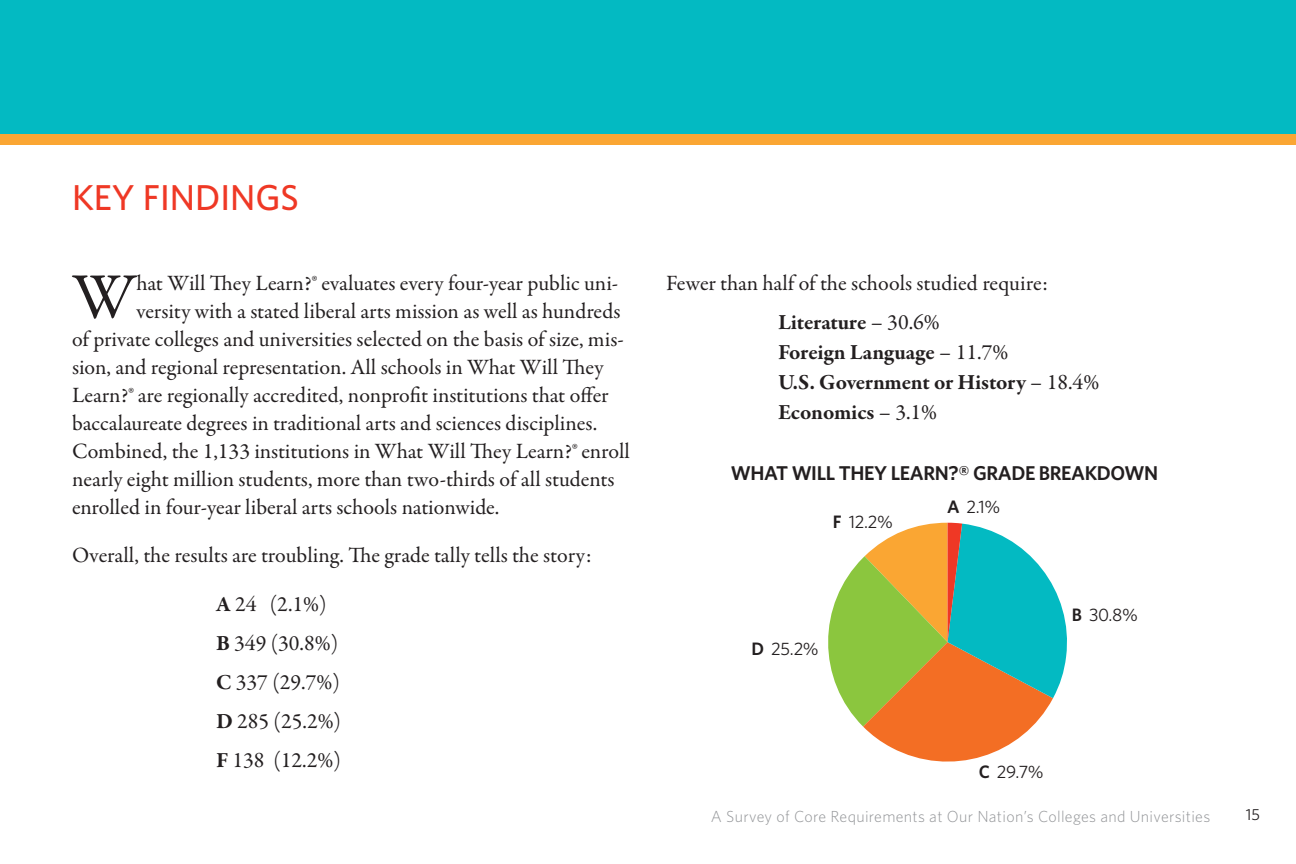
<style>
.page{position:relative;width:1296px;height:864px;background:#fff}
.page>*{position:absolute;margin:0;border:0;box-sizing:border-box;transform-origin:0 0}
.Normal__Web{font:65.2px "Garamond Premr Pro";color:#231f20}
.t1{font:500 36px "Whitney";color:#ef3825}
.Normal__Web-2{font:22px "Garamond Premr Pro";color:#231f20}
.t2{font:700 22px "Garamond Premr Pro";letter-spacing:-.01em;color:#231f20}
.t3{font:600 20px "Whitney";letter-spacing:-.02em;color:#231f20}
.t4{font:18px "Whitney";letter-spacing:-.02em;color:#231f20}
.t5{font:300 16px "Whitney";letter-spacing:.02em;color:#939598}
.t6{font:16px "Whitney";color:#231f20}
.s1{font-weight:700}
.s2{font-weight:400}
.s3{font-weight:600}
</style>
<div class="page">
<div style="left:0;top:0;width:1296px;height:144px;background:#03bac2"></div>
<div style="left:0;top:134px;width:1296px;height:10px;background:#faa633"></div>
<svg style="left:828px;top:523px;width:239px;height:239px"></svg>
<p class="t1" style="left:72px;top:176px;width:229px">KEY FINDINGS</p>
<p class="Normal__Web" style="left:72px;top:258px;width:66px">W</p>
<p class="Normal__Web-2" style="left:136px;top:269px;width:483px">hat Will They Learn?® evaluates every four-year public uni-</p>
<p class="Normal__Web-2" style="left:136px;top:297px;width:486px">versity with a stated liberal arts mission as well as hundreds</p>
<p class="Normal__Web-2" style="left:72px;top:325px;width:553px">of private colleges and universities selected on the basis of size, mis-</p>
<p class="Normal__Web-2" style="left:72px;top:353px;width:533px">sion, and regional representation. All schools in What Will They</p>
<p class="Normal__Web-2" style="left:72px;top:381px;width:538px">Learn?® are regionally accredited, nonprofit institutions that offer</p>
<p class="Normal__Web-2" style="left:72px;top:409px;width:527px">baccalaureate degrees in traditional arts and sciences disciplines.</p>
<p class="Normal__Web-2" style="left:72px;top:437px;width:559px">Combined, the 1,133 institutions in What Will They Learn?® enroll</p>
<p class="Normal__Web-2" style="left:72px;top:465px;width:544px">nearly eight million students, more than two-thirds of all students</p>
<p class="Normal__Web-2" style="left:72px;top:493px;width:429px">enrolled in four-year liberal arts schools nationwide.</p>
<p class="Normal__Web-2" style="left:72px;top:541px;width:521px">Overall, the results are troubling. The grade tally tells the story:</p>
<p class="Normal__Web-2" style="left:216px;top:590px;width:112px"><span class="s1">A</span> 24 (2.1%)</p>
<p class="Normal__Web-2" style="left:216px;top:629px;width:124px"><span class="s1">B</span> 349 (30.8%)</p>
<p class="Normal__Web-2" style="left:216px;top:668px;width:125px"><span class="s1">C</span> 337 (29.7%)</p>
<p class="Normal__Web-2" style="left:216px;top:707px;width:127px"><span class="s1">D</span> 285 (25.2%)</p>
<p class="Normal__Web-2" style="left:216px;top:746px;width:126px"><span class="s1">F</span> 138 (12.2%)</p>
<p class="Normal__Web-2" style="left:666px;top:269px;width:383px">Fewer than half of the schools studied require:</p>
<p class="t2" style="left:778px;top:308px;width:163px">Literature <span class="s2">– 30.6%</span></p>
<p class="t2" style="left:778px;top:338px;width:232px">Foreign Language <span class="s2">– 11.7%</span></p>
<p class="t2" style="left:778px;top:368px;width:323px">U.S. Government or History <span class="s2">– 18.4%</span></p>
<p class="t2" style="left:778px;top:398px;width:161px">Economics <span class="s2">– 3.1%</span></p>
<p class="t3" style="left:731px;top:461px;width:429px">WHAT WILL THEY LEARN?® GRADE BREAKDOWN</p>
<p class="t4" style="left:833px;top:512px;width:62px"><span class="s3">F</span> 12.2%</p>
<p class="t4" style="left:752px;top:638px;width:69px"><span class="s3">D</span> 25.2%</p>
<p class="t4" style="left:947px;top:496px;width:55px"><span class="s3">A</span> 2.1%</p>
<p class="t4" style="left:1072px;top:604px;width:68px"><span class="s3">B</span> 30.8%</p>
<p class="t4" style="left:979px;top:761px;width:67px"><span class="s3">C</span> 29.7%</p>
<p class="t5" style="left:711px;top:807px;width:501px">A Survey of Core Requirements at Our Nation’s Colleges and Universities</p>
<p class="t6" style="left:1246px;top:805px;width:16px">15</p>
</div>
